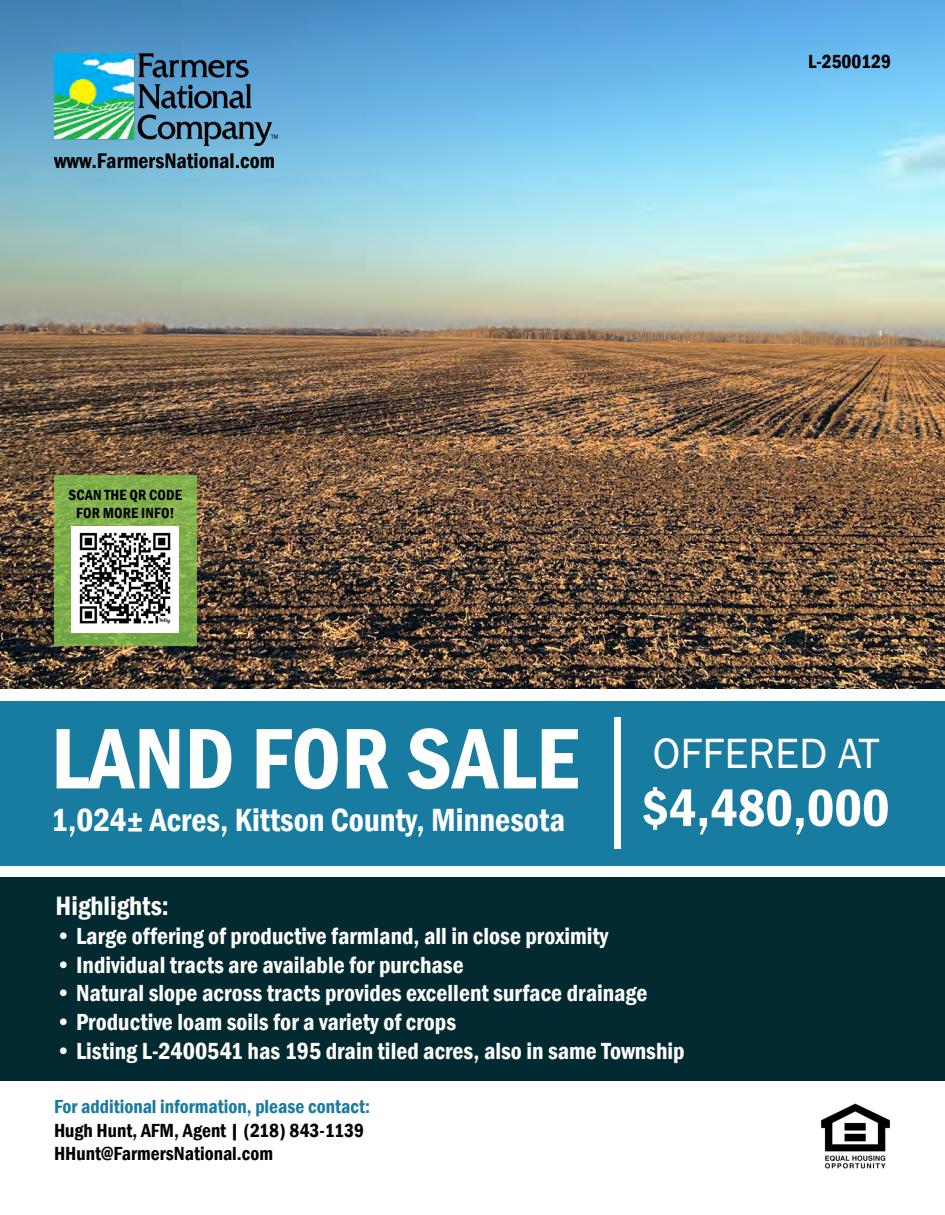
<style>
.page{position:relative;width:945px;height:1215px;background:#fff}
.page>*{position:absolute;margin:0;border:0;box-sizing:border-box;transform-origin:0 0}
.t1{font:600 condensed 88.95px "Franklin Gothic";color:#fff}
.t2{font:600 condensed 54px "Franklin Gothic";color:#fff}
.t3{font:600 condensed 33px "Franklin Gothic";color:#fff}
.t4{font:600 condensed 27.3px "Franklin Gothic";color:#fff}
.t5{font:600 condensed 24px "Franklin Gothic";color:#fff}
.t6{font:600 condensed 21.75px "Franklin Gothic";color:#000}
.t7{font:600 condensed 19.5px/23.4px "Franklin Gothic";color:#000}
.t8{font:600 condensed 19.5px "Franklin Gothic";color:#187ba0}
.t9{font:600 condensed 15.15px/18.1px "Franklin Gothic";letter-spacing:.01em;color:#000;text-align:center}
</style>
<div class="page">
<div style="left:0;top:878px;width:945px;height:203px;background:#042a31"></div>
<img style="left:0;top:0;width:945px;height:688px">
<img style="left:54px;top:54px;width:224px;height:92px">
<svg style="left:54px;top:476px;width:143px;height:170px;fill:#7fae4b"></svg>
<img style="left:72px;top:526px;width:106px;height:107px">
<div style="left:0;top:701px;width:945px;height:164px;background:#187ba0"></div>
<div style="left:615px;top:717px;width:6px;height:132px;background:#fff"></div>
<img style="left:821px;top:1103px;width:70px;height:66px">
<p class="t6" style="left:54px;top:147px;width:223px">www.FarmersNational.com</p>
<p class="t9" style="left:69px;top:485px;width:115px">SCAN THE QR CODE<br>FOR MORE INFO!</p>
<p class="t7" style="left:808px;top:49px;width:84px">L-2500129</p>
<h1 class="t1" style="left:51px;top:699px;width:830px">LAND FOR SALE <sup>OFFERED</sup> <sup>AT</sup></h1>
<h3 class="t3" style="left:51px;top:798px;width:516px">1,024± Acres, Kittson County, Minnesota</h3>
<h2 class="t2" style="left:641px;top:772px;width:250px">$4,480,000</h2>
<p class="t4" style="left:56px;top:888px;width:115px">Highlights:</p>
<p class="t5" style="left:56px;top:920px;width:554px">• Large offering of productive farmland, all in close proximity</p>
<p class="t5" style="left:56px;top:949px;width:410px">• Individual tracts are available for purchase</p>
<p class="t5" style="left:56px;top:977px;width:594px">• Natural slope across tracts provides excellent surface drainage</p>
<p class="t5" style="left:56px;top:1006px;width:402px">• Productive loam soils for a variety of crops</p>
<p class="t5" style="left:56px;top:1035px;width:630px">• Listing L-2400541 has 195 drain tiled acres, also in same Township</p>
<p class="t8" style="left:54px;top:1094px;width:318px">For additional information, please contact:</p>
<p class="t7" style="left:54px;top:1118px;width:312px">Hugh Hunt, AFM, Agent | (218) 843-1139<br>HHunt@FarmersNational.com</p>
</div>
